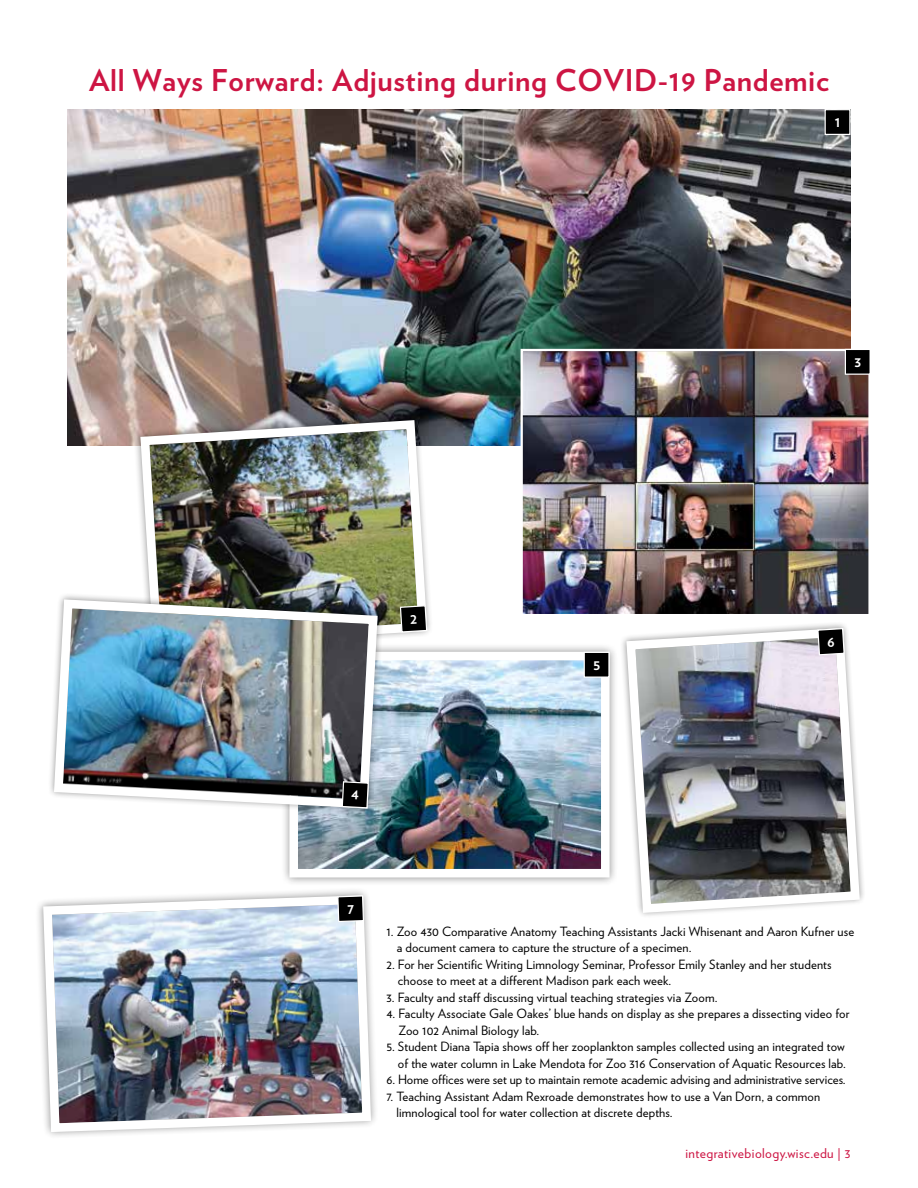
<style>
.page{position:relative;width:918px;height:1188px;background:#fff}
.page>*{position:absolute;margin:0;border:0;box-sizing:border-box;transform-origin:0 0}
.t1{font:700 30px "Verlag";letter-spacing:.02em;color:#cd1543}
.text_helv_lt_9_12{font:700 15px "Verlag";color:#fff}
.text_galliard_9_5_12{font:13.5px "Verlag";letter-spacing:.03em;color:#cd1543}
.Photo_Caption{font:12.75px/16.5px "Verlag";letter-spacing:.01em;color:#000}
</style>
<div class="page">
<img style="left:39px;top:891px;width:336px;height:245px">
<div style="left:281px;top:643px;width:337px;height:243px;background:#f7f7f7"></div>
<img style="left:285px;top:648px;width:329px;height:234px">
<img style="left:68px;top:109px;width:782px;height:337px">
<svg style="left:132px;top:412px;width:304px;height:244px"></svg>
<img style="left:136px;top:416px;width:296px;height:236px">
<img style="left:132px;top:592px;width:253px;height:224px">
<img style="left:50px;top:595px;width:332px;height:218px">
<img style="left:524px;top:352px;width:344px;height:261px">
<div style="left:521px;top:349px;width:350px;height:267px;border:2px solid #fff"></div>
<img style="left:622px;top:624px;width:242px;height:292px">
<div style="left:825px;top:110px;width:25px;height:24px;background:#000"></div>
<div style="left:825px;top:109px;width:25px;height:26px;border:1px solid #fff"></div>
<div style="left:845px;top:349px;width:25px;height:25px;background:#000"></div>
<div style="left:845px;top:349px;width:26px;height:26px;border:1px solid #fff"></div>
<div style="left:584px;top:652px;width:25px;height:25px;background:#000"></div>
<div style="left:584px;top:652px;width:26px;height:26px;border:1px solid #fff"></div>
<svg style="left:399px;top:605px;width:29px;height:28px"></svg>
<svg style="left:341px;top:781px;width:29px;height:28px"></svg>
<svg style="left:337px;top:895px;width:28px;height:28px"></svg>
<svg style="left:817px;top:627px;width:28px;height:29px"></svg>
<h1 class="t1" style="left:89px;top:57px;width:741px">All Ways Forward: Adjusting during COVID-19 Pandemic</h1>
<p class="text_helv_lt_9_12" style="left:593px;top:652px;width:9px">5</p>
<p class="text_helv_lt_9_12" style="left:835px;top:110px;width:7px">1</p>
<p class="text_helv_lt_9_12" style="left:854px;top:349px;width:8px">3</p>
<p class="Photo_Caption" style="left:397px;top:922px;width:459px;text-indent:-10px">1. Zoo 430 Comparative Anatomy Teaching Assistants Jacki Whisenant and Aaron Kufner use a document camera to capture the structure of a specimen.</p>
<p class="Photo_Caption" style="left:398px;top:955px;width:435px;text-indent:-12px">2. For her Scientific Writing Limnology Seminar, Professor Emily Stanley and her students choose to meet at a different Madison park each week.</p>
<p class="Photo_Caption" style="left:386px;top:988px;width:333px">3. Faculty and staff discussing virtual teaching strategies via Zoom.</p>
<p class="Photo_Caption" style="left:399px;top:1005px;width:453px;text-indent:-12px">4. Faculty Associate Gale Oakes’ blue hands on display as she prepares a dissecting video for<br>Zoo 102 Animal Biology lab.</p>
<p class="Photo_Caption" style="left:386px;top:1038px;width:461px;text-align:right">5. Student Diana Tapia shows off her zooplankton samples collected using an integrated tow of the water column in Lake Mendota for Zoo 316 Conservation of Aquatic Resources lab.</p>
<p class="Photo_Caption" style="left:386px;top:1071px;width:461px">6. Home offices were set up to maintain remote academic advising and administrative services.</p>
<p class="Photo_Caption" style="left:397px;top:1087px;width:425px;text-indent:-10px">7. Teaching Assistant Adam Rexroade demonstrates how to use a Van Dorn, a common limnological tool for water collection at discrete depths.</p>
<p class="text_galliard_9_5_12" style="left:685px;top:1143px;width:167px">integrativebiology.wisc.edu | 3</p>
</div>
